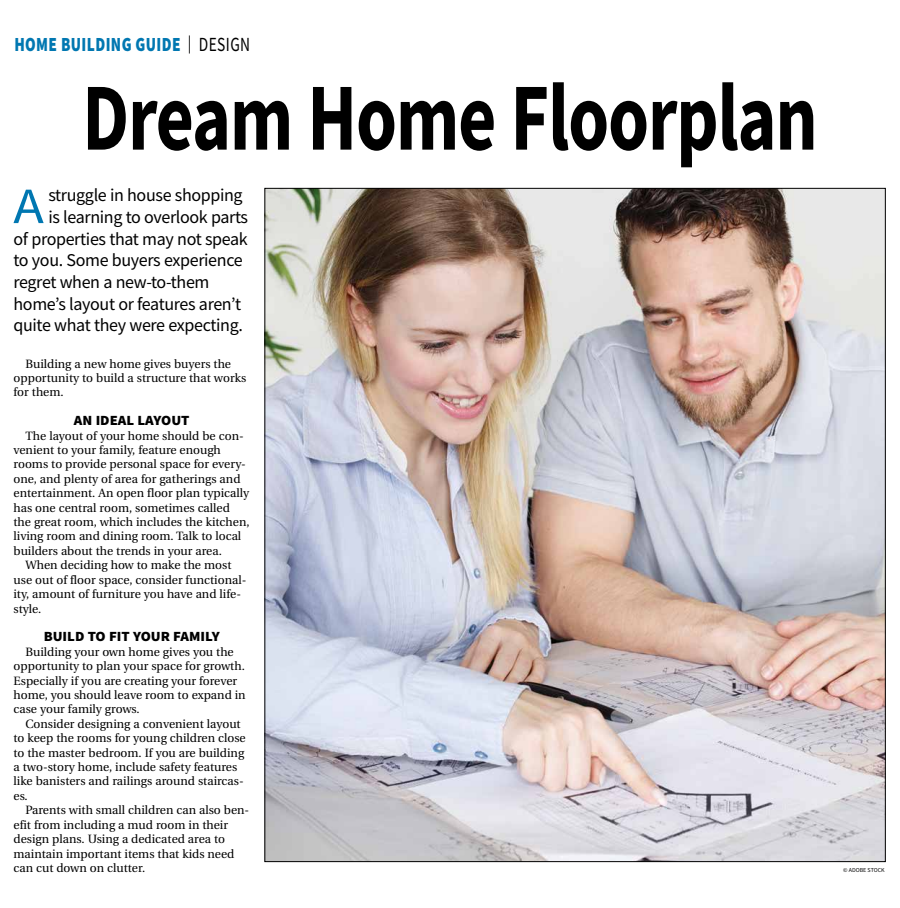
<style>
.page{position:relative;width:900px;height:908px;background:#fff}
.page>*{position:absolute;margin:0;border:0;box-sizing:border-box;transform-origin:0 0}
.t1{font:700 96px "Source Sans Pro";letter-spacing:-.015em;color:#000;scale:.77 1}
.t2{font:50.9px "Source Sans Pro";color:#0077b1;scale:1.1 1}
.t3{font:900 20px "Source Sans Pro";letter-spacing:.025em;color:#0077b1;scale:.77 1}
.t4{font:18px "Source Sans Pro";letter-spacing:-.02em;color:#000}
.t5{font:900 14px "Source Sans Pro";color:#000;scale:1.05 1}
.t6{font:12px/14.4px "Utopia";color:#000}
.t7{font:6px "Source Sans Pro";color:#000}
.s1{font-weight:400;font-size:18px;color:#000}
.s2{font-weight:400;color:#000}
</style>
<div class="page">
<img style="left:267px;top:190px;width:617px;height:669px">
<h3 class="t3" style="left:14px;top:31px;width:308px">HOME BUILDING GUIDE <span class="s1">|</span> <span class="s2">DESIGN</span></h3>
<h1 class="t1" style="left:82px;top:53px;width:957px">Dream Home Floorplan</h1>
<h2 class="t2" style="left:13px;top:174px;width:29px">A</h2>
<h3 class="t4" style="left:48px;top:184px;width:196px">struggle in house shopping</h3>
<h3 class="t4" style="left:48px;top:205px;width:201px">is learning to overlook parts</h3>
<h3 class="t4" style="left:14px;top:227px;width:236px">of properties that may not speak</h3>
<h3 class="t4" style="left:14px;top:249px;width:231px">to you. Some buyers experience</h3>
<h3 class="t4" style="left:14px;top:270px;width:198px">regret when a new-to-them</h3>
<h3 class="t4" style="left:14px;top:292px;width:229px">home’s layout or features aren’t</h3>
<h3 class="t4" style="left:14px;top:313px;width:231px">quite what they were expecting.</h3>
<p class="t6" style="left:14px;top:356px;width:234px;text-indent:12px">Building a new home gives buyers the opportunity to build a structure that works for them.</p>
<p class="t5" style="left:74px;top:410px;width:112px">AN IDEAL LAYOUT</p>
<p class="t6" style="left:26px;top:428px;width:220px">The layout of your home should be con-</p>
<p class="t6" style="left:14px;top:443px;width:209px">venient to your family, feature enough</p>
<p class="t6" style="left:14px;top:457px;width:234px">rooms to provide personal space for every-</p>
<p class="t6" style="left:14px;top:471px;width:229px">one, and plenty of area for gatherings and</p>
<p class="t6" style="left:14px;top:486px;width:237px">entertainment. An open floor plan typically</p>
<p class="t6" style="left:14px;top:500px;width:218px">has one central room, sometimes called</p>
<p class="t6" style="left:14px;top:515px;width:238px">the great room, which includes the kitchen,</p>
<p class="t6" style="left:14px;top:529px;width:229px">living room and dining room. Talk to local</p>
<p class="t6" style="left:14px;top:543px;width:210px">builders about the trends in your area.</p>
<p class="t6" style="left:26px;top:558px;width:207px">When deciding how to make the most</p>
<p class="t6" style="left:14px;top:572px;width:234px">use out of floor space, consider functional-</p>
<p class="t6" style="left:14px;top:587px;width:229px">ity, amount of furniture you have and life-</p>
<p class="t6" style="left:14px;top:601px;width:29px">style.</p>
<p class="t5" style="left:44px;top:626px;width:169px">BUILD TO FIT YOUR FAMILY</p>
<p class="t6" style="left:14px;top:644px;width:234px;text-indent:12px">Building your own home gives you the opportunity to plan your space for growth.<br>Especially if you are creating your forever home, you should leave room to expand in case your family grows.</p>
<p class="t6" style="left:14px;top:716px;width:234px;text-indent:12px">Consider designing a convenient layout to keep the rooms for young children close to the master bedroom. If you are building a two-story home, include safety features like banisters and railings around staircas&shy;es.</p>
<p class="t6" style="left:14px;top:803px;width:237px;text-indent:12px">Parents with small children can also ben&shy;efit from including a mud room in their design plans. Using a dedicated area to maintain important items that kids need can cut down on clutter.</p>
<p class="t7" style="left:843px;top:866px;width:43px">© ADOBE STOCK</p>
</div>
